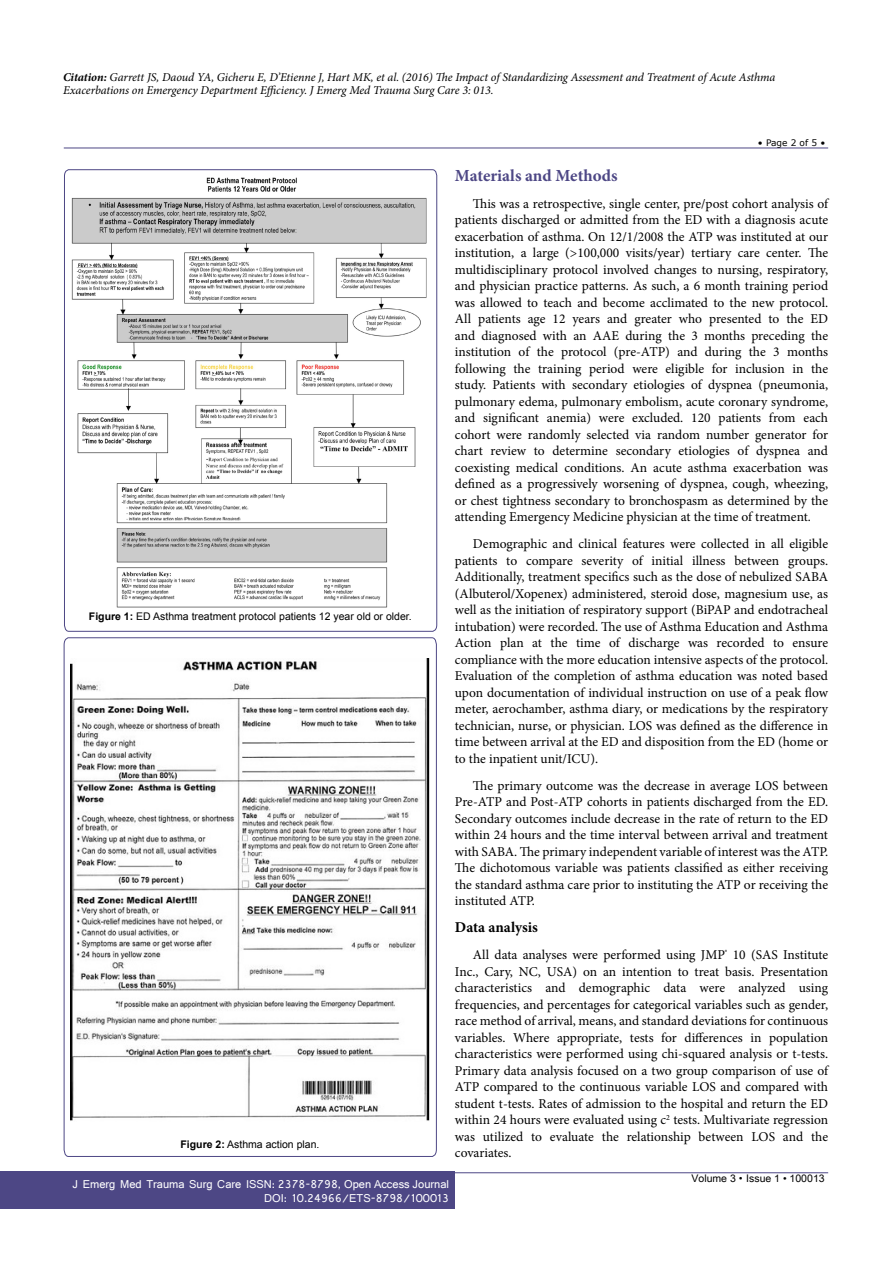
<style>
.page{position:relative;width:893px;height:1263px;background:#fff}
.page>*{position:absolute;margin:0;border:0;box-sizing:border-box;transform-origin:0 0}
.t1{font:700 16.95px "Minion Pro";color:#4d4785}
.t2{font:700 15px "Minion Pro";color:#000}
.t3{font:13.5px/16.5px "Minion Pro";letter-spacing:-.005em;color:#000;text-align:justify}
.t4{font:italic 12px/13.5px "Minion Pro";letter-spacing:-.005em;color:#000}
.t5{font:12px/14.2px "Shruti";color:#fff;text-align:right}
.t6{font:10.5px "Arial";color:#000}
.t7{font:10.5px "Arial Unicode MS";color:#000}
.t8{font:9px "MS Reference Sans Serif";color:#000}
.s1{font-weight:700}
.s2{font-family:"Batang"}
</style>
<div class="page">
<hr style="left:64px;top:148px;width:764px;height:1px;background:#4d4785">
<hr style="left:64px;top:1172px;width:764px;height:1px;background:#4d4785">
<div style="left:0;top:1171px;width:455px;height:38px;background:#4d4785"></div>
<svg style="left:64px;top:169px;width:373px;height:463px"></svg>
<svg style="left:64px;top:637px;width:373px;height:520px"></svg>
<img style="left:71px;top:177px;width:358px;height:430px">
<img style="left:71px;top:658px;width:358px;height:463px">
<p class="t4" style="left:63px;top:70px;width:714px"><span class="s1">Citation:</span> Garrett JS, Daoud YA, Gicheru E, D’Etienne J, Hart MK, et al. (2016) The Impact of Standardizing Assessment and Treatment of Acute Asthma<br>Exacerbations on Emergency Department Efficiency. J Emerg Med Trauma Surg Care 3: 013.</p>
<p class="t6" style="left:89px;top:609px;width:324px"><span class="s1">Figure 1:</span> ED Asthma treatment protocol patients 12 year old or older.</p>
<p class="t6" style="left:181px;top:1137px;width:140px"><span class="s1">Figure 2:</span> Asthma action plan.</p>
<p class="t8" style="left:758px;top:137px;width:69px">• Page 2 of 5 •</p>
<p class="t1" style="left:455px;top:163px;width:164px">Materials and Methods</p>
<p class="t3" style="left:455px;top:195px;width:375px;text-indent:18px">This was a retrospective, single center, pre/post cohort analysis of patients discharged or admitted from the ED with a diagnosis acute exacerbation of asthma. On 12/1/2008 the ATP was instituted at our institution, a large (&gt;100,000 visits/year) tertiary care center. The multidisciplinary protocol involved changes to nursing, respiratory, and physician practice patterns. As such, a 6 month training period was allowed to teach and become acclimated to the new protocol.<br>All patients age 12 years and greater who presented to the ED and diagnosed with an AAE during the 3 months preceding the institution of the protocol (pre-ATP) and during the 3 months following the training period were eligible for inclusion in the study. Patients with secondary etiologies of dyspnea (pneumonia, pulmonary edema, pulmonary embolism, acute coronary syndrome, and significant anemia) were excluded. 120 patients from each cohort were randomly selected via random number generator for chart review to determine secondary etiologies of dyspnea and coexisting medical conditions. An acute asthma exacerbation was defined as a progressively worsening of dyspnea, cough, wheezing, or chest tightness secondary to bronchospasm as determined by the attending Emergency Medicine physician at the time of treatment.</p>
<p class="t3" style="left:455px;top:536px;width:375px;text-indent:18px">Demographic and clinical features were collected in all eligible patients to compare severity of initial illness between groups.<br>Additionally, treatment specifics such as the dose of nebulized SABA (Albuterol/Xopenex) administered, steroid dose, magnesium use, as well as the initiation of respiratory support (BiPAP and endotracheal intubation) were recorded. The use of Asthma Education and Asthma Action plan at the time of discharge was recorded to ensure compliance with the more education intensive aspects of the protocol.<br>Evaluation of the completion of asthma education was noted based upon documentation of individual instruction on use of a peak flow meter, aerochamber, asthma diary, or medications by the respiratory technician, nurse, or physician. LOS was defined as the difference in time between arrival at the ED and disposition from the ED (home or to the inpatient unit/ICU).</p>
<p class="t3" style="left:455px;top:777px;width:375px;text-indent:18px">The primary outcome was the decrease in average LOS between Pre-ATP and Post-ATP cohorts in patients discharged from the ED.<br>Secondary outcomes include decrease in the rate of return to the ED within 24 hours and the time interval between arrival and treatment with SABA. The primary independent variable of interest was the ATP.<br>The dichotomous variable was patients classified as either receiving the standard asthma care prior to instituting the ATP or receiving the instituted ATP.</p>
<p class="t2" style="left:455px;top:917px;width:84px">Data analysis</p>
<p class="t3" style="left:455px;top:947px;width:375px;text-indent:18px">All data analyses were performed using JMP<sup>®</sup> 10 (SAS Institute Inc., Cary, NC, USA) on an intention to treat basis. Presentation characteristics and demographic data were analyzed using frequencies, and percentages for categorical variables such as gender, race method of arrival, means, and standard deviations for continuous variables. Where appropriate, tests for differences in population characteristics were performed using chi-squared analysis or t-tests.<br>Primary data analysis focused on a two group comparison of use of ATP compared to the continuous variable LOS and compared with student t-tests. Rates of admission to the hospital and return the ED within 24 hours were evaluated using c<sup>2</sup> tests. Multivariate regression was utilized to evaluate the relationship between LOS and the covariates.</p>
<p class="t5" style="left:73px;top:1176px;width:378px">J Emerg Med Trauma Surg Care ISSN: 2378-8798, Open Access Journal<br>DOI: 10.24966/ETS-8798/100013</p>
<p class="t7" style="left:692px;top:1170px;width:135px">Volume 3 <span class="s2">•</span> Issue 1 • 100013</p>
</div>
